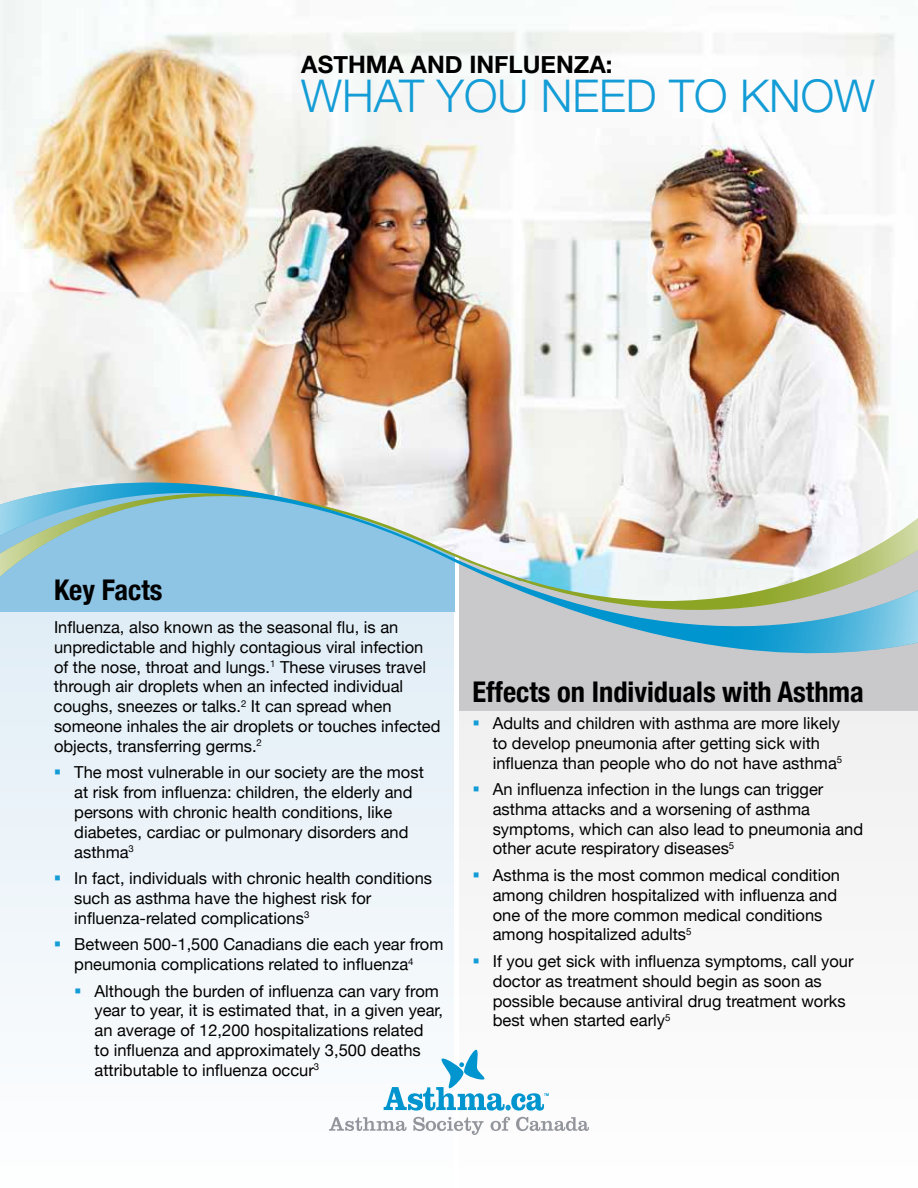
<style>
.page{position:relative;width:918px;height:1188px;background:#fff}
.page>*{position:absolute;margin:0;border:0;box-sizing:border-box;transform-origin:0 0}
.t1{font:300 45px "Helvetica Neue";color:#139cd6}
.t2{font:700 condensed 28.5px "Helvetica Neue";color:#000}
.t3{font:700 24px "Helvetica Neue";color:#000}
.t4{font:16.5px/19.8px "Helvetica Neue";color:#000}
</style>
<div class="page">
<div style="left:0;top:594px;width:454px;height:594px;background:#f1f6fa"></div>
<div style="left:459px;top:594px;width:459px;height:594px;background:#f7f7f7"></div>
<div style="left:459px;top:503px;width:459px;height:208px;background:#c9c9cb"></div>
<img style="left:0;top:0;width:895px;height:424px">
<svg style="left:0;top:424px;width:889px;height:17px;fill:#f0eeec"></svg>
<svg style="left:0;top:441px;width:889px;height:242px"></svg>
<svg style="left:0;top:481px;width:918px;height:174px"></svg>
<svg style="left:384px;top:1049px;width:165px;height:62px"></svg>
<svg style="left:329px;top:1117px;width:78px;height:14px"></svg>
<svg style="left:413px;top:1117px;width:71px;height:18px"></svg>
<svg style="left:491px;top:1117px;width:19px;height:14px"></svg>
<svg style="left:516px;top:1117px;width:73px;height:14px"></svg>
<h3 class="t3" style="left:301px;top:46px;width:313px">ASTHMA AND INFLUENZA:</h3>
<h1 class="t1" style="left:301px;top:59px;width:575px">WHAT YOU NEED TO KNOW</h1>
<h2 class="t2" style="left:54px;top:566px;width:110px">Key Facts</h2>
<p class="t4" style="left:54px;top:618px;width:388px">Influenza, also known as the seasonal flu, is an unpredictable and highly contagious viral infection of the nose, throat and lungs.<sup>1</sup> These viruses travel through air droplets when an infected individual coughs, sneezes or talks.<sup>2</sup> It can spread when someone inhales the air droplets or touches infected objects, transferring germs.<sup>2</sup></p>
<p class="t4" style="left:74px;top:764px;width:351px">The most vulnerable in our society are the most at risk from influenza: children, the elderly and persons with chronic health conditions, like diabetes, cardiac or pulmonary disorders and asthma<sup>3</sup></p>
<p class="t4" style="left:74px;top:869px;width:359px">In fact, individuals with chronic health conditions such as asthma have the highest risk for influenza-related complications<sup>3</sup></p>
<p class="t4" style="left:74px;top:935px;width:371px">Between 500-1,500 Canadians die each year from pneumonia complications related to influenza<sup>4</sup></p>
<p class="t4" style="left:94px;top:982px;width:350px">Although the burden of influenza can vary from year to year, it is estimated that, in a given year, an average of 12,200 hospitalizations related<br>to influenza and approximately 3,500 deaths attributable to influenza occur<sup>3</sup></p>
<h2 class="t2" style="left:472px;top:669px;width:393px">Effects on Individuals with Asthma</h2>
<p class="t4" style="left:493px;top:714px;width:351px">Adults and children with asthma are more likely to develop pneumonia after getting sick with influenza than people who do not have asthma<sup>5</sup></p>
<p class="t4" style="left:493px;top:780px;width:372px">An influenza infection in the lungs can trigger asthma attacks and a worsening of asthma symptoms, which can also lead to pneumonia and other acute respiratory diseases<sup>5</sup></p>
<p class="t4" style="left:493px;top:866px;width:349px">Asthma is the most common medical condition among children hospitalized with influenza and one of the more common medical conditions among hospitalized adults<sup>5</sup></p>
<p class="t4" style="left:493px;top:952px;width:362px">If you get sick with influenza symptoms, call your doctor as treatment should begin as soon as possible because antiviral drug treatment works best when started early<sup>5</sup></p>
</div>
